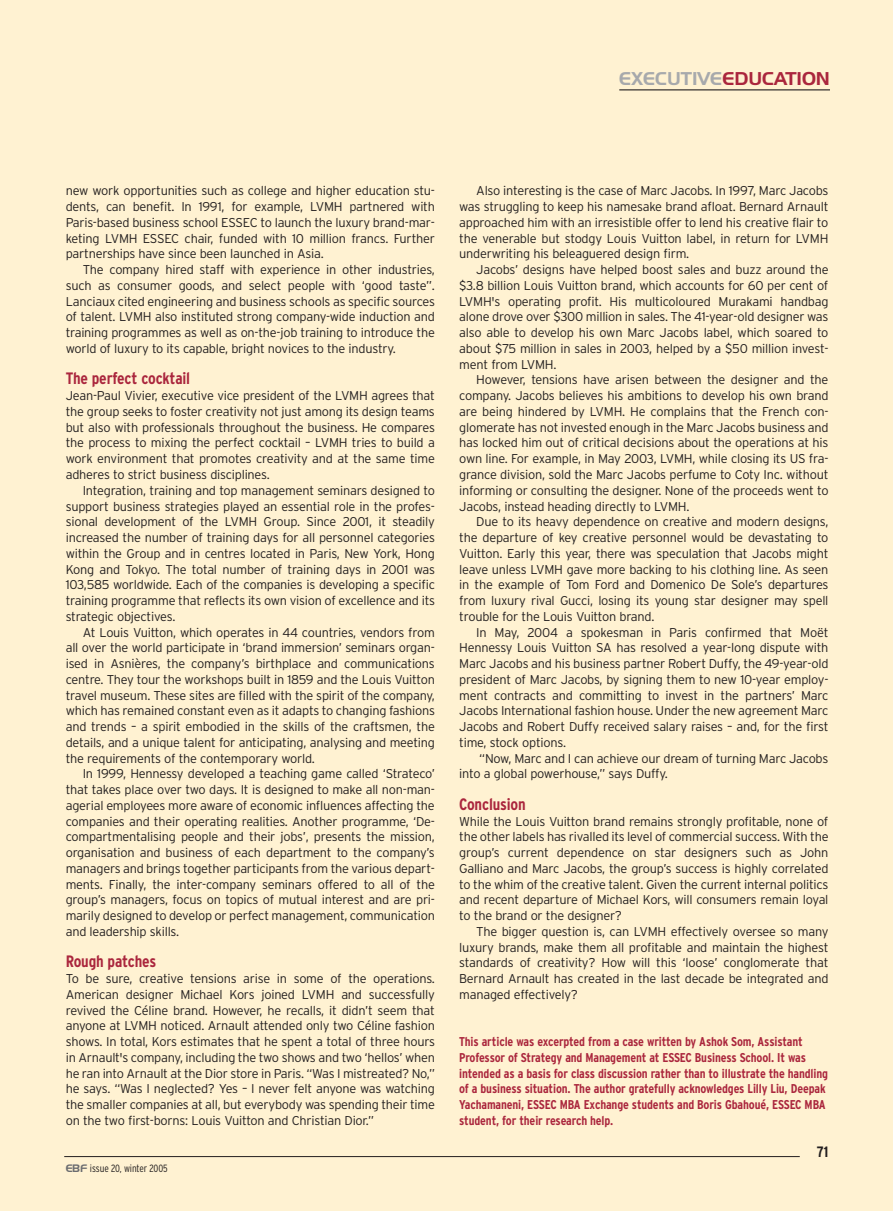
<style>
.page{position:relative;width:893px;height:1211px;background:#fff}
.page>*{position:absolute;margin:0;border:0;box-sizing:border-box;transform-origin:0 0}
.t1{font:18px "Handel Gothic BT";color:#a7a9ac}
.t2{font:700 condensed 16.5px "Interstate";letter-spacing:-.01em;color:#aa263d}
.t3{font:700 condensed 15px "Interstate";color:#231f1f}
.t4{font:300 12.75px/15.8px "Interstate";letter-spacing:-.02em;color:#231f1f;text-align:justify}
.t5{font:700 condensed 12.75px/15.8px "Interstate";letter-spacing:-.01em;color:#aa263d}
.t6{font:300 condensed 10.5px "Interstate";letter-spacing:-.01em;color:#231f1f}
.s1{color:#aa263d}
.s2{font-family:"Handel Gothic BT";font-weight:400;font-stretch:normal;color:#6c6d70}
</style>
<div class="page">
<div style="left:1px;top:0;width:891px;height:1210px;background:#fff2d2"></div>
<hr style="left:0;top:0;width:3px;height:1210px;background:#fff2d2">
<hr style="left:64px;top:1156px;width:735px;height:1px;background:#231f1f">
<hr style="left:619px;top:89px;width:211px;height:1px;background:#231f1f">
<h1 class="t1" style="left:619px;top:72px;width:212px">EXECUTIVE<span class="s1">EDUCATION</span></h1>
<p class="t4" style="left:66px;top:184px;width:371px">new work opportunities such as college and higher education stu&shy;dents, can benefit. In 1991, for example, LVMH partnered with Paris-based business school ESSEC to launch the luxury brand-mar&shy;keting LVMH ESSEC chair, funded with 10 million francs. Further partnerships have since been launched in Asia.</p>
<p class="t4" style="left:66px;top:263px;width:371px;text-indent:17px">The company hired staff with experience in other industries, such as consumer goods, and select people with ‘good taste”.<br>Lanciaux cited engineering and business schools as specific sources of talent. LVMH also instituted strong company-wide induction and training programmes as well as on-the-job training to introduce the world of luxury to its capable, bright novices to the industry.</p>
<p class="t2" style="left:66px;top:372px;width:126px">The perfect cocktail</p>
<p class="t4" style="left:66px;top:389px;width:371px">Jean-Paul Vivier, executive vice president of the LVMH agrees that the group seeks to foster creativity not just among its design teams but also with professionals throughout the business. He compares the process to mixing the perfect cocktail – LVMH tries to build a work environment that promotes creativity and at the same time adheres to strict business disciplines.</p>
<p class="t4" style="left:66px;top:484px;width:371px;text-indent:17px">Integration, training and top management seminars designed to support business strategies played an essential role in the profes&shy;sional development of the LVMH Group. Since 2001, it steadily increased the number of training days for all personnel categories within the Group and in centres located in Paris, New York, Hong Kong and Tokyo. The total number of training days in 2001 was 103,585 worldwide. Each of the companies is developing a specific training programme that reflects its own vision of excellence and its strategic objectives.</p>
<p class="t4" style="left:66px;top:625px;width:371px;text-indent:17px">At Louis Vuitton, which operates in 44 countries, vendors from all over the world participate in ‘brand immersion’ seminars organ&shy;ised in Asnières, the company’s birthplace and communications centre. They tour the workshops built in 1859 and the Louis Vuitton travel museum. These sites are filled with the spirit of the company, which has remained constant even as it adapts to changing fashions and trends – a spirit embodied in the skills of the craftsmen, the details, and a unique talent for anticipating, analysing and meeting the requirements of the contemporary world.</p>
<p class="t4" style="left:66px;top:767px;width:371px;text-indent:17px">In 1999, Hennessy developed a teaching game called ‘Strateco’ that takes place over two days. It is designed to make all non-man&shy;agerial employees more aware of economic influences affecting the companies and their operating realities. Another programme, ‘De&shy;compartmentalising people and their jobs’, presents the mission, organisation and business of each department to the company’s managers and brings together participants from the various depart&shy;ments. Finally, the inter-company seminars offered to all of the group’s managers, focus on topics of mutual interest and are pri&shy;marily designed to develop or perfect management, communication and leadership skills.</p>
<p class="t2" style="left:66px;top:955px;width:92px">Rough patches</p>
<p class="t4" style="left:66px;top:972px;width:371px">To be sure, creative tensions arise in some of the operations.<br>American designer Michael Kors joined LVMH and successfully revived the Céline brand. However, he recalls, it didn’t seem that anyone at LVMH noticed. Arnault attended only two Céline fashion shows. In total, Kors estimates that he spent a total of three hours in Arnault's company, including the two shows and two ‘hellos’ when he ran into Arnault at the Dior store in Paris. “Was I mistreated? No,” he says. “Was I neglected? Yes – I never felt anyone was watching the smaller companies at all, but everybody was spending their time on the two first-borns: Louis Vuitton and Christian Dior.”</p>
<p class="t6" style="left:66px;top:1164px;width:104px"><span class="s2">EBF</span> issue 20, winter 2005</p>
<p class="t4" style="left:459px;top:184px;width:371px;text-indent:17px">Also interesting is the case of Marc Jacobs. In 1997, Marc Jacobs was struggling to keep his namesake brand afloat. Bernard Arnault approached him with an irresistible offer to lend his creative flair to the venerable but stodgy Louis Vuitton label, in return for LVMH underwriting his beleaguered design firm.</p>
<p class="t4" style="left:459px;top:263px;width:371px;text-indent:17px">Jacobs’ designs have helped boost sales and buzz around the $3.8 billion Louis Vuitton brand, which accounts for 60 per cent of LVMH's operating profit. His multicoloured Murakami handbag alone drove over $300 million in sales. The 41-year-old designer was also able to develop his own Marc Jacobs label, which soared to about $75 million in sales in 2003, helped by a $50 million invest&shy;ment from LVMH.</p>
<p class="t4" style="left:459px;top:373px;width:371px;text-indent:17px">However, tensions have arisen between the designer and the company. Jacobs believes his ambitions to develop his own brand are being hindered by LVMH. He complains that the French con&shy;glomerate has not invested enough in the Marc Jacobs business and has locked him out of critical decisions about the operations at his own line. For example, in May 2003, LVMH, while closing its US fra&shy;grance division, sold the Marc Jacobs perfume to Coty Inc. without informing or consulting the designer. None of the proceeds went to Jacobs, instead heading directly to LVMH.</p>
<p class="t4" style="left:459px;top:515px;width:371px;text-indent:17px">Due to its heavy dependence on creative and modern designs, the departure of key creative personnel would be devastating to Vuitton. Early this year, there was speculation that Jacobs might leave unless LVMH gave more backing to his clothing line. As seen in the example of Tom Ford and Domenico De Sole’s departures from luxury rival Gucci, losing its young star designer may spell trouble for the Louis Vuitton brand.</p>
<p class="t4" style="left:459px;top:625px;width:371px;text-indent:17px">In May, 2004 a spokesman in Paris confirmed that Moët Hennessy Louis Vuitton SA has resolved a year-long dispute with Marc Jacobs and his business partner Robert Duffy, the 49-year-old president of Marc Jacobs, by signing them to new 10-year employ&shy;ment contracts and committing to invest in the partners’ Marc Jacobs International fashion house. Under the new agreement Marc Jacobs and Robert Duffy received salary raises – and, for the first time, stock options.</p>
<p class="t4" style="left:459px;top:751px;width:370px;text-indent:20px">“Now, Marc and I can achieve our dream of turning Marc Jacobs into a global powerhouse,” says Duffy.</p>
<p class="t2" style="left:459px;top:798px;width:68px">Conclusion</p>
<p class="t4" style="left:459px;top:814px;width:371px">While the Louis Vuitton brand remains strongly profitable, none of the other labels has rivalled its level of commercial success. With the group’s current dependence on star designers such as John Galliano and Marc Jacobs, the group’s success is highly correlated to the whim of the creative talent. Given the current internal politics and recent departure of Michael Kors, will consumers remain loyal to the brand or the designer?</p>
<p class="t4" style="left:459px;top:925px;width:371px;text-indent:17px">The bigger question is, can LVMH effectively oversee so many luxury brands, make them all profitable and maintain the highest standards of creativity? How will this ‘loose’ conglomerate that Bernard Arnault has created in the last decade be integrated and managed effectively?</p>
<p class="t5" style="left:459px;top:1034px;width:370px">This article was excerpted from a case written by Ashok Som, Assistant Professor of Strategy and Management at ESSEC Business School. It was intended as a basis for class discussion rather than to illustrate the handling of a business situation. The author gratefully acknowledges Lilly Liu, Deepak Yachamaneni, ESSEC MBA Exchange students and Boris Gbahoué, ESSEC MBA student, for their research help.</p>
<p class="t3" style="left:816px;top:1145px;width:13px">71</p>
</div>
